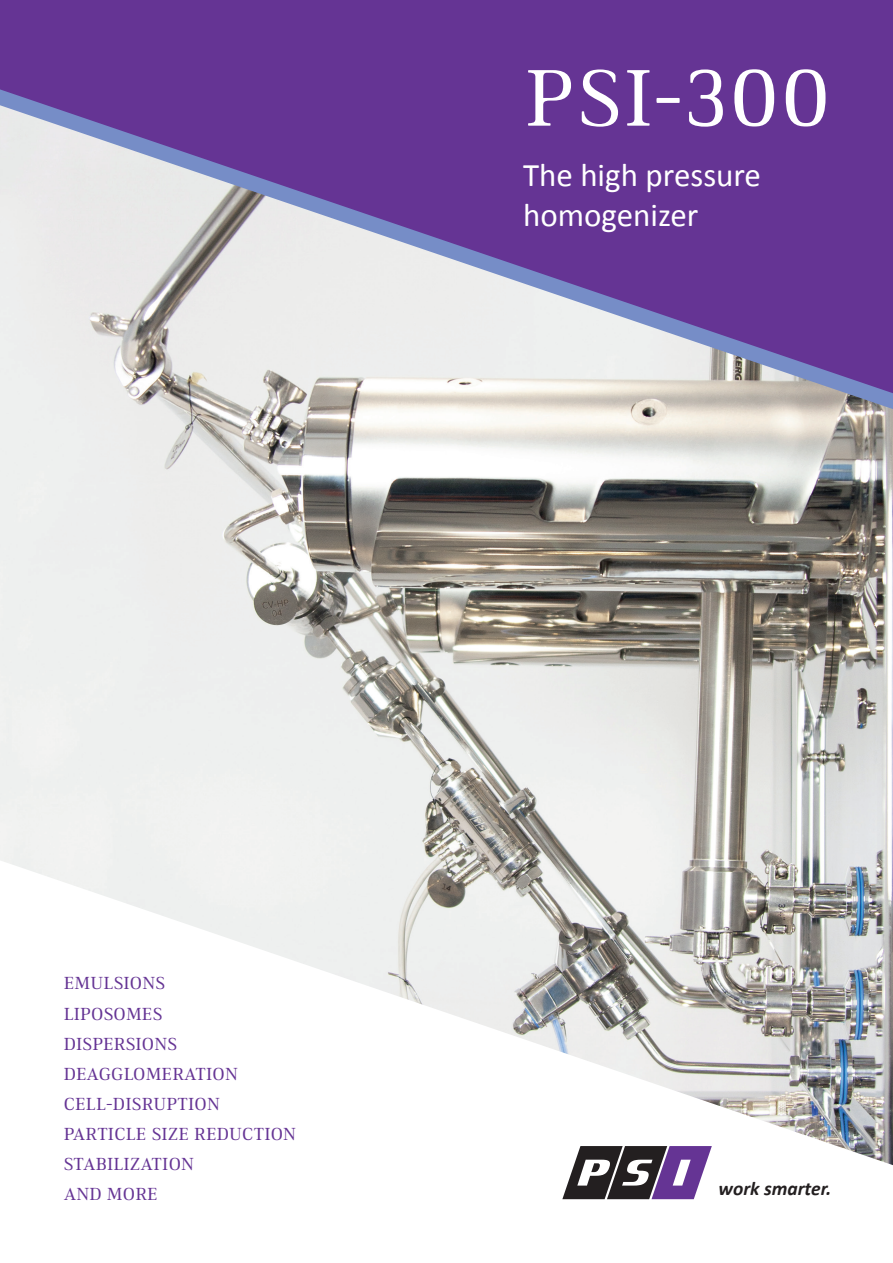
<style>
.page{position:relative;width:893px;height:1263px;background:#fff}
.page>*{position:absolute;margin:0;border:0;box-sizing:border-box;transform-origin:0 0}
.t1{font:82.5px "Ethos";letter-spacing:.04em;color:#fff}
.t2{font:33px/39.6px "Calibri";color:#fff}
.t3{font:italic 700 19.5px "Calibri";color:#231f20}
.t4{font:18px/30.2px "Ethos";letter-spacing:.01em;color:#653494}
</style>
<div class="page">
<div style="left:0;top:0;width:893px;height:508px;background:#653494"></div>
<img style="left:0;top:431px;width:893px;height:734px">
<svg style="left:562px;top:1146px;width:150px;height:53px"></svg>
<svg style="left:0;top:89px;width:893px;height:342px"></svg>
<h1 class="t1" style="left:525px;top:50px;width:306px">PSI-300</h1>
<h2 class="t2" style="left:523px;top:155px;width:240px">The high pressure homogenizer</h2>
<p class="t4" style="left:64px;top:968px;width:234px">EMULSIONS<br>LIPOSOMES<br>DISPERSIONS<br>DEAGGLOMERATION<br>CELL-DISRUPTION<br>PARTICLE SIZE REDUCTION<br>STABILIZATION<br>AND MORE</p>
<p class="t3" style="left:719px;top:1174px;width:114px">work smarter.</p>
</div>
